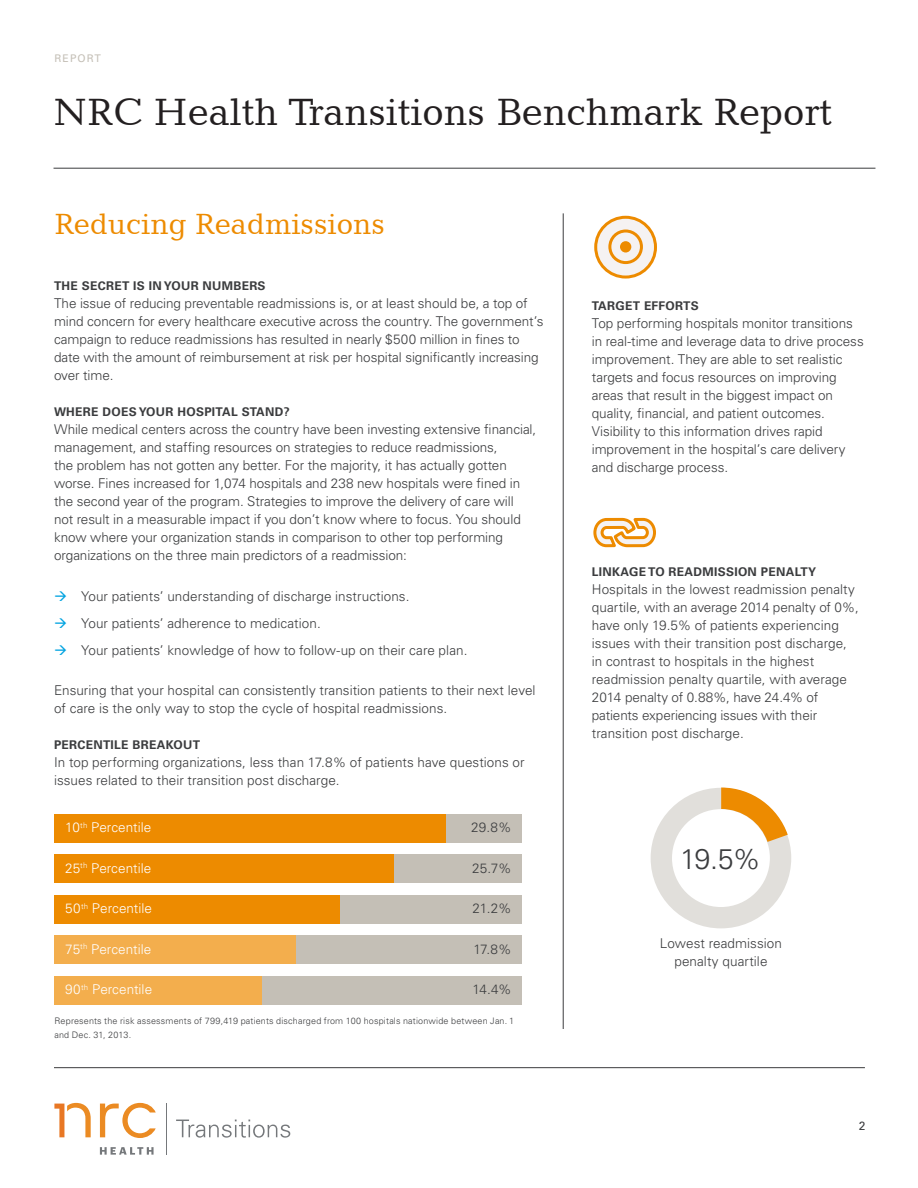
<style>
.page{position:relative;width:918px;height:1188px;background:#fff}
.page>*{position:absolute;margin:0;border:0;box-sizing:border-box;transform-origin:0 0}
.t1{font:39px "Candida BT";color:#231f20}
.t2{font:30px "Candida BT";color:#ed8b00}
.t3{font:300 28.5px "Univers LT Std";color:#3b3c3e}
.t4{font:300 13.5px/18px "Univers LT Std";letter-spacing:-.005em;color:#3b3c3e}
.t5{font:300 13.5px "Univers LT Std";color:#fff}
.t6{font:700 12px "Univers LT Std";letter-spacing:.025em;color:#3b3c3e}
.t7{font:12px "Univers LT Std";color:#3b3c3e}
.t8{font:10.5px "Univers LT Std";letter-spacing:.1em;color:#c4bfb6}
.t9{font:300 9px/13.5px "Univers LT Std";letter-spacing:.02em;color:#3b3c3e}
</style>
<div class="page">
<hr style="left:54px;top:1067px;width:811px;height:1px;background:#3b3c3e">
<hr style="left:54px;top:168px;width:821px;height:1px;background:#3b3c3e">
<div style="left:54px;top:814px;width:468px;height:28px;background:#c4bfb6"></div>
<div style="left:54px;top:814px;width:392px;height:28px;background:#ed8b00"></div>
<div style="left:54px;top:976px;width:468px;height:28px;background:#c4bfb6"></div>
<div style="left:54px;top:976px;width:207px;height:28px;background:#f3ae4d"></div>
<div style="left:54px;top:936px;width:468px;height:28px;background:#c4bfb6"></div>
<div style="left:54px;top:936px;width:242px;height:28px;background:#f3ae4d"></div>
<div style="left:54px;top:895px;width:468px;height:28px;background:#c4bfb6"></div>
<div style="left:54px;top:895px;width:286px;height:28px;background:#ed8b00"></div>
<div style="left:54px;top:855px;width:468px;height:28px;background:#c4bfb6"></div>
<div style="left:54px;top:855px;width:340px;height:28px;background:#ed8b00"></div>
<div style="left:651px;top:788px;width:140px;height:140px;background:#e1dfdb;border-radius:50%"></div>
<div style="left:672px;top:809px;width:98px;height:98px;background:#fff;border-radius:50%"></div>
<svg style="left:721px;top:788px;width:67px;height:54px"></svg>
<svg style="left:596px;top:217px;width:60px;height:60px;fill:#f5f2f2"></svg>
<div style="left:594px;top:216px;width:63px;height:63px;border:3px solid #ed8b00;border-radius:50%"></div>
<svg style="left:610px;top:231px;width:31px;height:32px"></svg>
<div style="left:608px;top:230px;width:35px;height:34px;border:3px solid #ed8b00;border-radius:50%"></div>
<div style="left:620px;top:241px;width:11px;height:12px;background:#ed8b00;border-radius:50%"></div>
<svg style="left:593px;top:517px;width:63px;height:31px"></svg>
<hr style="left:563px;top:213px;width:1px;height:816px;background:#3b3c3e">
<svg style="left:100px;top:1147px;width:54px;height:8px"></svg>
<svg style="left:100px;top:1103px;width:56px;height:35px"></svg>
<svg style="left:54px;top:1103px;width:37px;height:34px"></svg>
<hr style="left:166px;top:1104px;width:1px;height:51px;background:#75787b">
<svg style="left:176px;top:1120px;width:114px;height:18px"></svg>
<p class="t8" style="left:55px;top:52px;width:48px">REPORT</p>
<h1 class="t1" style="left:54px;top:88px;width:780px">NRC Health Transitions Benchmark Report</h1>
<h2 class="t2" style="left:54px;top:205px;width:332px">Reducing Readmissions</h2>
<p class="t6" style="left:54px;top:279px;width:213px">THE SECRET IS IN YOUR NUMBERS</p>
<p class="t4" style="left:54px;top:294px;width:491px">The issue of reducing preventable readmissions is, or at least should be, a top of mind concern for every healthcare executive across the country. The government’s campaign to reduce readmissions has resulted in nearly $500 million in fines to date with the amount of reimbursement at risk per hospital significantly increasing over time.</p>
<p class="t6" style="left:54px;top:405px;width:237px">WHERE DOES YOUR HOSPITAL STAND?</p>
<p class="t4" style="left:54px;top:420px;width:484px">While medical centers across the country have been investing extensive financial, management, and staffing resources on strategies to reduce readmissions,<br>the problem has not gotten any better. For the majority, it has actually gotten worse. Fines increased for 1,074 hospitals and 238 new hospitals were fined in the second year of the program. Strategies to improve the delivery of care will<br>not result in a measurable impact if you don’t know where to focus. You should know where your organization stands in comparison to other top performing organizations on the three main predictors of a readmission:</p>
<p class="t4" style="left:81px;top:582px;width:388px;line-height:27px">Your patients’ understanding of discharge instructions.<br>Your patients’ adherence to medication.<br>Your patients’ knowledge of how to follow-up on their care plan.</p>
<p class="t4" style="left:54px;top:681px;width:483px">Ensuring that your hospital can consistently transition patients to their next level of care is the only way to stop the cycle of hospital readmissions.</p>
<p class="t6" style="left:54px;top:738px;width:148px">PERCENTILE BREAKOUT</p>
<p class="t4" style="left:54px;top:753px;width:472px">In top performing organizations, less than 17.8% of patients have questions or issues related to their transition post discharge.</p>
<p class="t5" style="left:65px;top:819px;width:88px">10<sup>th</sup> Percentile</p>
<p class="t4" style="left:471px;top:819px;width:42px">29.8%</p>
<p class="t5" style="left:65px;top:860px;width:87px">25<sup>th</sup> Percentile</p>
<p class="t5" style="left:65px;top:900px;width:88px">50<sup>th</sup> Percentile</p>
<p class="t5" style="left:65px;top:941px;width:88px">75<sup>th</sup> Percentile</p>
<p class="t5" style="left:65px;top:981px;width:88px">90<sup>th</sup> Percentile</p>
<p class="t9" style="left:54px;top:1014px;width:461px">Represents the risk assessments of 799,419 patients discharged from 100 hospitals nationwide between Jan. 1 and Dec. 31, 2013.</p>
<p class="t4" style="left:472px;top:859px;width:41px">25.7%</p>
<p class="t4" style="left:472px;top:900px;width:41px">21.2%</p>
<p class="t4" style="left:473px;top:940px;width:40px">17.8%</p>
<p class="t4" style="left:473px;top:981px;width:41px">14.4%</p>
<p class="t6" style="left:592px;top:299px;width:109px">TARGET EFFORTS</p>
<p class="t4" style="left:592px;top:315px;width:273px">Top performing hospitals monitor transitions in real-time and leverage data to drive process improvement. They are able to set realistic targets and focus resources on improving areas that result in the biggest impact on quality, financial, and patient outcomes.<br>Visibility to this information drives rapid improvement in the hospital’s care delivery and discharge process.</p>
<p class="t6" style="left:592px;top:565px;width:226px">LINKAGE TO READMISSION PENALTY</p>
<p class="t4" style="left:592px;top:581px;width:269px">Hospitals in the lowest readmission penalty quartile, with an average 2014 penalty of 0%, have only 19.5% of patients experiencing issues with their transition post discharge, in contrast to hospitals in the highest readmission penalty quartile, with average 2014 penalty of 0.88%, have 24.4% of patients experiencing issues with their transition post discharge.</p>
<h3 class="t3" style="left:680px;top:842px;width:82px">19.5%</h3>
<p class="t4" style="left:660px;top:934px;width:124px;text-align:center">Lowest readmission penalty quartile</p>
<p class="t7" style="left:859px;top:1119px;width:8px">2</p>
</div>
